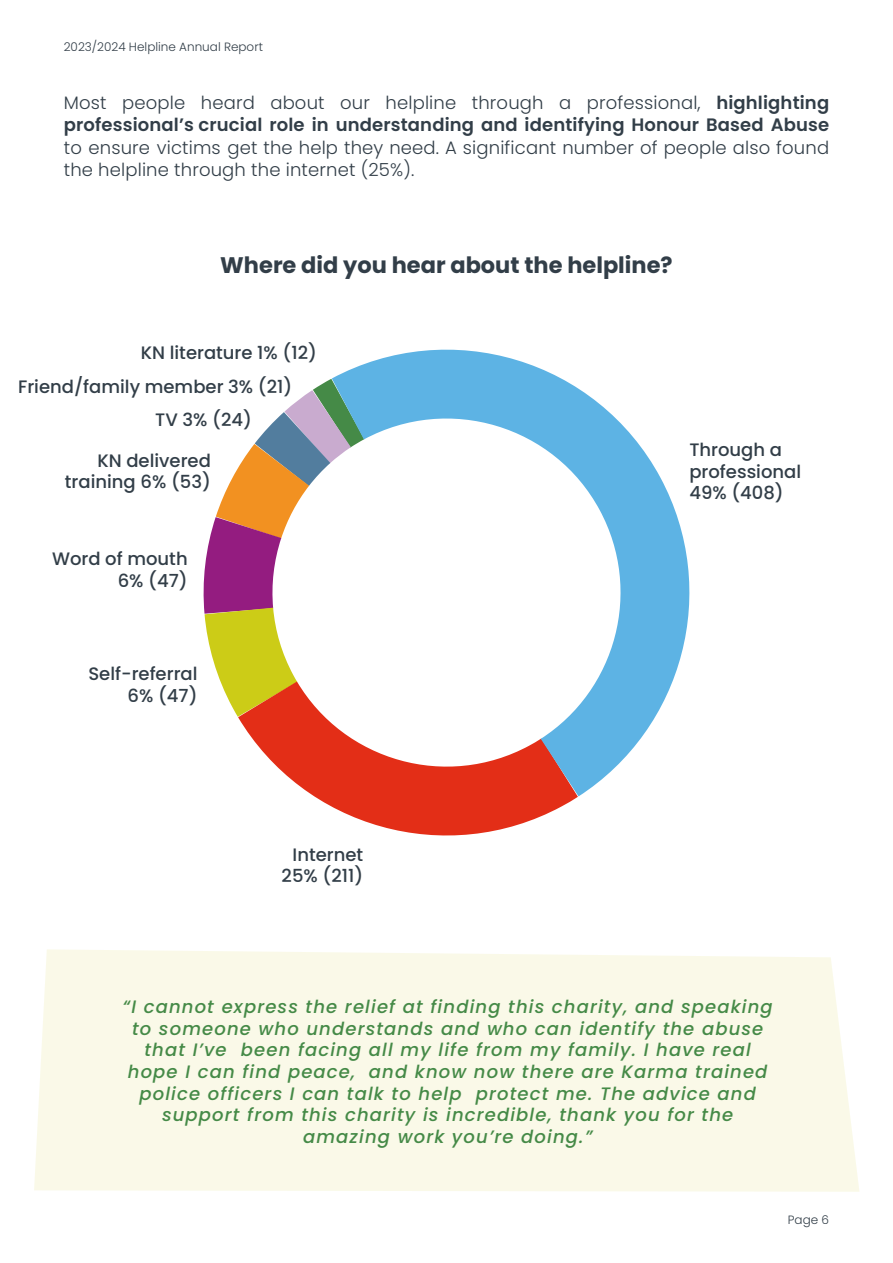
<style>
.page{position:relative;width:893px;height:1263px;background:#fff}
.page>*{position:absolute;margin:0;border:0;box-sizing:border-box;transform-origin:0 0}
.t1{font:700 22.5px "Poppins";color:#323e48}
.t2{font:italic 500 18px/21.6px "Poppins";letter-spacing:.06em;color:#458a47;text-align:center}
.t3{font:500 18px/21.6px "Poppins";color:#323e48;text-align:right}
.t4{font:600 18px/22.5px "Poppins";letter-spacing:.01em;color:#323e48}
.t5{font:300 18px/22.5px "Poppins";letter-spacing:.01em;color:#323e48}
.t6{font:300 12px "Poppins";color:#323e48}
.s1{font-weight:300}
</style>
<div class="page">
<svg style="left:210px;top:349px;width:231px;height:187px"></svg>
<div style="left:203px;top:536px;width:52px;height:69px;background:#941c80"></div>
<svg style="left:203px;top:605px;width:52px;height:137px"></svg>
<svg style="left:255px;top:354px;width:435px;height:482px"></svg>
<div style="left:34px;top:949px;width:825px;height:243px;background:#faf9e8"></div>
<p class="t6" style="left:64px;top:40px;width:201px">2023/2024 Helpline Annual Report</p>
<p class="t4" style="left:64px;top:91px;width:767px"><span class="s1">Most people heard about our helpline through a professional,</span> highlighting professional’s crucial role in understanding and identifying Honour Based Abuse</p>
<p class="t5" style="left:64px;top:136px;width:767px">to ensure victims get the help they need. A significant number of people also found the helpline through the internet (25%).</p>
<p class="t1" style="left:220px;top:252px;width:454px">Where did you hear about the helpline?</p>
<p class="t3" style="left:141px;top:342px;width:178px">KN literature 1% (12)</p>
<p class="t3" style="left:18px;top:376px;width:276px">Friend/family member 3% (21)</p>
<p class="t3" style="left:155px;top:409px;width:98px">TV 3% (24)</p>
<p class="t3" style="left:65px;top:450px;width:147px">KN delivered training 6% (53)</p>
<p class="t3" style="left:52px;top:548px;width:137px">Word of mouth<br>6% (47)</p>
<p class="t3" style="left:88px;top:663px;width:111px">Self-referral<br>6% (47)</p>
<p class="t3" style="left:282px;top:844px;width:83px">Internet<br>25% (211)</p>
<p class="t3" style="left:689px;top:439px;width:113px;text-align:left">Through a professional<br>49% (408)</p>
<p class="t2" style="left:123px;top:996px;width:651px">“I cannot express the relief at finding this charity, and speaking to someone who understands and who can identify the abuse that I’ve been facing all my life from my family. I have real hope I can find peace, and know now there are Karma trained police officers I can talk to help protect me. The advice and support from this charity is incredible, thank you for the amazing work you’re doing.”</p>
<p class="t6" style="left:788px;top:1213px;width:43px">Page 6</p>
</div>
